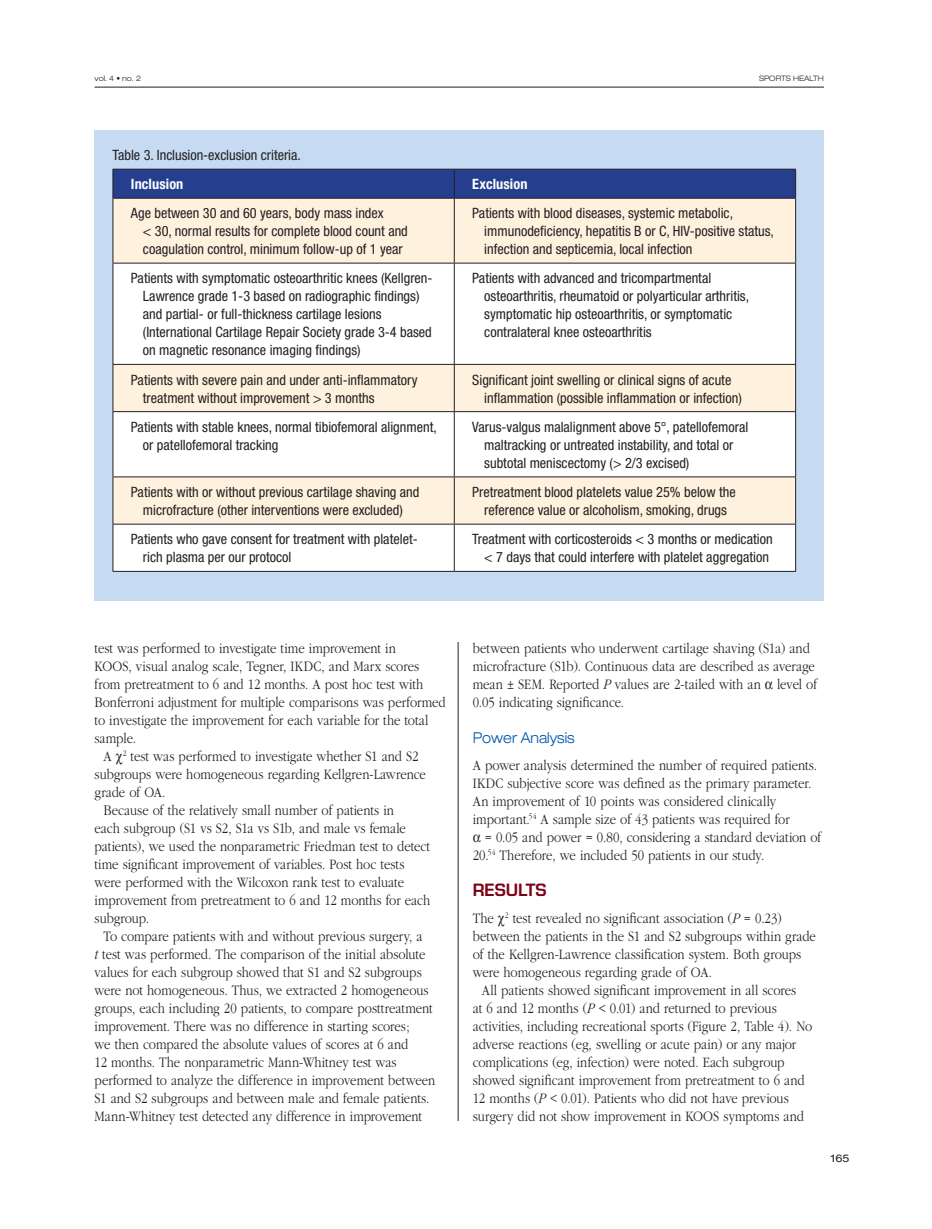
<style>
.page{position:relative;width:932px;height:1229px;background:#fff}
.page>*{position:absolute;margin:0;border:0;box-sizing:border-box;transform-origin:0 0}
.t1{font:600 16.5px "Eurostile";letter-spacing:-.005em;color:#7d0216}
.t2{font:300 15px/18px "Garamond";color:#231f20;scale:.85 1}
.t3{font:300 expanded 15px "Helvetica Neue";color:#0156a8;scale:.9 1}
.t4{font:condensed 14.25px/18px "Helvetica Neue";color:#231f20}
.t5{font:700 condensed 14.25px "Helvetica Neue";letter-spacing:.005em;color:#fff}
.t6{font:expanded 10.5px "Helvetica Neue";color:#231f20}
.t7{font:300 expanded 7.5px "Helvetica Neue";color:#231f20}
.s1{font-style:italic}
</style>
<div class="page">
<hr style="left:94px;top:87px;width:730px;height:1px;background:#231f20">
<hr style="left:458px;top:642px;width:1px;height:478px;background:#231f20">
<div style="left:94px;top:130px;width:730px;height:471px;background:#c6dbf1"></div>
<div style="left:113px;top:199px;width:682px;height:64px;background:#fef2df"></div>
<svg style="left:113px;top:264px;width:682px;height:307px;background:#fdf9f4"></svg>
<svg style="left:112px;top:169px;width:684px;height:29px;background:#253e8a"></svg>
<hr style="left:112px;top:198px;width:342px;height:1px;background:#231f20">
<hr style="left:112px;top:199px;width:1px;height:64px;background:#231f20">
<hr style="left:454px;top:198px;width:342px;height:1px;background:#231f20">
<hr style="left:454px;top:199px;width:1px;height:64px;background:#231f20">
<hr style="left:795px;top:199px;width:1px;height:64px;background:#231f20">
<hr style="left:112px;top:263px;width:342px;height:1px;background:#231f20">
<hr style="left:112px;top:263px;width:1px;height:101px;background:#231f20">
<hr style="left:454px;top:263px;width:342px;height:1px;background:#231f20">
<hr style="left:454px;top:263px;width:1px;height:101px;background:#231f20">
<hr style="left:795px;top:263px;width:1px;height:101px;background:#231f20">
<hr style="left:112px;top:364px;width:342px;height:1px;background:#231f20">
<hr style="left:112px;top:365px;width:1px;height:46px;background:#231f20">
<hr style="left:454px;top:364px;width:342px;height:1px;background:#231f20">
<hr style="left:454px;top:365px;width:1px;height:46px;background:#231f20">
<hr style="left:795px;top:365px;width:1px;height:46px;background:#231f20">
<hr style="left:112px;top:411px;width:342px;height:1px;background:#231f20">
<hr style="left:112px;top:412px;width:1px;height:64px;background:#231f20">
<hr style="left:454px;top:411px;width:342px;height:1px;background:#231f20">
<hr style="left:454px;top:412px;width:1px;height:64px;background:#231f20">
<hr style="left:795px;top:412px;width:1px;height:64px;background:#231f20">
<hr style="left:112px;top:476px;width:342px;height:1px;background:#231f20">
<hr style="left:112px;top:477px;width:1px;height:47px;background:#231f20">
<hr style="left:454px;top:476px;width:342px;height:1px;background:#231f20">
<hr style="left:454px;top:477px;width:1px;height:47px;background:#231f20">
<hr style="left:795px;top:477px;width:1px;height:47px;background:#231f20">
<hr style="left:112px;top:524px;width:342px;height:1px;background:#231f20">
<hr style="left:112px;top:524px;width:1px;height:47px;background:#231f20">
<hr style="left:454px;top:524px;width:342px;height:1px;background:#231f20">
<hr style="left:454px;top:524px;width:1px;height:47px;background:#231f20">
<hr style="left:795px;top:524px;width:1px;height:47px;background:#231f20">
<hr style="left:112px;top:571px;width:342px;height:1px;background:#231f20">
<hr style="left:454px;top:571px;width:342px;height:1px;background:#231f20">
<p class="t7" style="left:94px;top:74px;width:48px">vol. 4 • no. 2</p>
<p class="t7" style="left:759px;top:74px;width:66px">SPORTS HEALTH</p>
<p class="t4" style="left:112px;top:146px;width:190px">Table 3. Inclusion-exclusion criteria.</p>
<p class="t5" style="left:131px;top:175px;width:54px">Inclusion</p>
<p class="t5" style="left:472px;top:175px;width:57px">Exclusion</p>
<p class="t4" style="left:143px;top:204px;width:266px;text-indent:-12px">Age between 30 and 60 years, body mass index<br>&lt; 30, normal results for complete blood count and coagulation control, minimum follow-up of 1 year</p>
<p class="t4" style="left:484px;top:204px;width:291px;text-indent:-12px">Patients with blood diseases, systemic metabolic, immunodeficiency, hepatitis B or C, HIV-positive status, infection and septicemia, local infection</p>
<p class="t4" style="left:143px;top:269px;width:291px;text-indent:-12px">Patients with symptomatic osteoarthritic knees (Kellgren-Lawrence grade 1-3 based on radiographic findings) and partial- or full-thickness cartilage lesions (International Cartilage Repair Society grade 3-4 based on magnetic resonance imaging findings)</p>
<p class="t4" style="left:484px;top:269px;width:266px;text-indent:-12px">Patients with advanced and tricompartmental osteoarthritis, rheumatoid or polyarticular arthritis, symptomatic hip osteoarthritis, or symptomatic contralateral knee osteoarthritis</p>
<p class="t4" style="left:143px;top:370px;width:276px;text-indent:-12px">Patients with severe pain and under anti-inflammatory treatment without improvement &gt; 3 months</p>
<p class="t4" style="left:484px;top:370px;width:259px;text-indent:-12px">Significant joint swelling or clinical signs of acute inflammation (possible inflammation or infection)</p>
<p class="t4" style="left:143px;top:418px;width:295px;text-indent:-12px">Patients with stable knees, normal tibiofemoral alignment, or patellofemoral tracking</p>
<p class="t4" style="left:484px;top:418px;width:265px;text-indent:-12px">Varus-valgus malalignment above 5°, patellofemoral maltracking or untreated instability, and total or subtotal meniscectomy (&gt; 2/3 excised)</p>
<p class="t4" style="left:131px;top:483px;width:290px;text-align:center">Patients with or without previous cartilage shaving and microfracture (other interventions were excluded)</p>
<p class="t4" style="left:472px;top:483px;width:265px;text-align:center">Pretreatment blood platelets value 25% below the reference value or alcoholism, smoking, drugs</p>
<p class="t4" style="left:143px;top:530px;width:276px;text-indent:-12px">Patients who gave consent for treatment with platelet&shy;rich plasma per our protocol</p>
<p class="t4" style="left:472px;top:530px;width:302px;text-align:center">Treatment with corticosteroids &lt; 3 months or medication &lt; 7 days that could interfere with platelet aggregation</p>
<p class="t2" style="left:94px;top:640px;width:356px">test was performed to investigate time improvement in</p>
<p class="t2" style="left:94px;top:658px;width:383px">KOOS, visual analog scale, Tegner, IKDC, and Marx scores</p>
<p class="t2" style="left:94px;top:676px;width:388px">from pretreatment to 6 and 12 months. A post hoc test with</p>
<p class="t2" style="left:94px;top:694px;width:414px">Bonferroni adjustment for multiple comparisons was performed</p>
<p class="t2" style="left:94px;top:712px;width:394px">to investigate the improvement for each variable for the total</p>
<p class="t2" style="left:94px;top:730px;width:50px">sample.</p>
<p class="t2" style="left:104px;top:748px;width:372px">A <sup>2</sup> test was performed to investigate whether S1 and S2</p>
<p class="t2" style="left:95px;top:766px;width:391px">subgroups were homogeneous regarding Kellgren-Lawrence</p>
<p class="t2" style="left:95px;top:784px;width:85px">grade of OA.</p>
<p class="t2" style="left:104px;top:802px;width:343px">Because of the relatively small number of patients in</p>
<p class="t2" style="left:95px;top:820px;width:368px">each subgroup (S1 vs S2, S1a vs S1b, and male vs female</p>
<p class="t2" style="left:95px;top:838px;width:396px">patients), we used the nonparametric Friedman test to detect</p>
<p class="t2" style="left:95px;top:856px;width:366px">time significant improvement of variables. Post hoc tests</p>
<p class="t2" style="left:95px;top:874px;width:366px">were performed with the Wilcoxon rank test to evaluate</p>
<p class="t2" style="left:95px;top:892px;width:396px">improvement from pretreatment to 6 and 12 months for each</p>
<p class="t2" style="left:95px;top:910px;width:66px">subgroup.</p>
<p class="t2" style="left:104px;top:928px;width:377px">To compare patients with and without previous surgery, a</p>
<p class="t2" style="left:95px;top:946px;width:391px"><span class="s1">t</span> test was performed. The comparison of the initial absolute</p>
<p class="t2" style="left:95px;top:964px;width:386px">values for each subgroup showed that S1 and S2 subgroups</p>
<p class="t2" style="left:95px;top:982px;width:394px">were not homogeneous. Thus, we extracted 2 homogeneous</p>
<p class="t2" style="left:95px;top:1000px;width:399px">groups, each including 20 patients, to compare posttreatment</p>
<p class="t2" style="left:95px;top:1018px;width:372px">improvement. There was no difference in starting scores;</p>
<p class="t2" style="left:95px;top:1036px;width:370px">we then compared the absolute values of scores at 6 and</p>
<p class="t2" style="left:95px;top:1054px;width:357px">12 months. The nonparametric Mann-Whitney test was</p>
<p class="t2" style="left:95px;top:1072px;width:402px">performed to analyze the difference in improvement between</p>
<p class="t2" style="left:95px;top:1090px;width:395px">S1 and S2 subgroups and between male and female patients.</p>
<p class="t2" style="left:95px;top:1108px;width:387px">Mann-Whitney test detected any difference in improvement</p>
<p class="t2" style="left:473px;top:640px;width:407px">between patients who underwent cartilage shaving (S1a) and microfracture (S1b). Continuous data are described as average mean ± SEM. Reported <span class="s1">P</span> values are 2-tailed with an level of 0.05 indicating significance.</p>
<p class="t3" style="left:472px;top:729px;width:115px">Power Analysis</p>
<p class="t2" style="left:472px;top:757px;width:407px">A power analysis determined the number of required patients.<br>IKDC subjective score was defined as the primary parameter.<br>An improvement of 10 points was considered clinically important.<sup>54</sup> A sample size of 43 patients was required for</p>
<p class="t2" style="left:473px;top:829px;width:412px;text-indent:12px">= 0.05 and power = 0.80, considering a standard deviation of<br>20.<sup>54</sup> Therefore, we included 50 patients in our study.</p>
<p class="t1" style="left:472px;top:880px;width:75px">RESULTS</p>
<p class="t2" style="left:472px;top:910px;width:405px">The <sup>2</sup> test revealed no significant association (<span class="s1">P</span> = 0.23) between the patients in the S1 and S2 subgroups within grade of the Kellgren-Lawrence classification system. Both groups were homogeneous regarding grade of OA.</p>
<p class="t2" style="left:472px;top:982px;width:401px;text-indent:9px">All patients showed significant improvement in all scores<br>at 6 and 12 months (<span class="s1">P</span> &lt; 0.01) and returned to previous activities, including recreational sports (Figure 2, Table 4). No adverse reactions (eg, swelling or acute pain) or any major complications (eg, infection) were noted. Each subgroup showed significant improvement from pretreatment to 6 and 12 months (<span class="s1">P</span> &lt; 0.01). Patients who did not have previous surgery did not show improvement in KOOS symptoms and</p>
<p class="t6" style="left:830px;top:1151px;width:20px">165</p>
</div>
